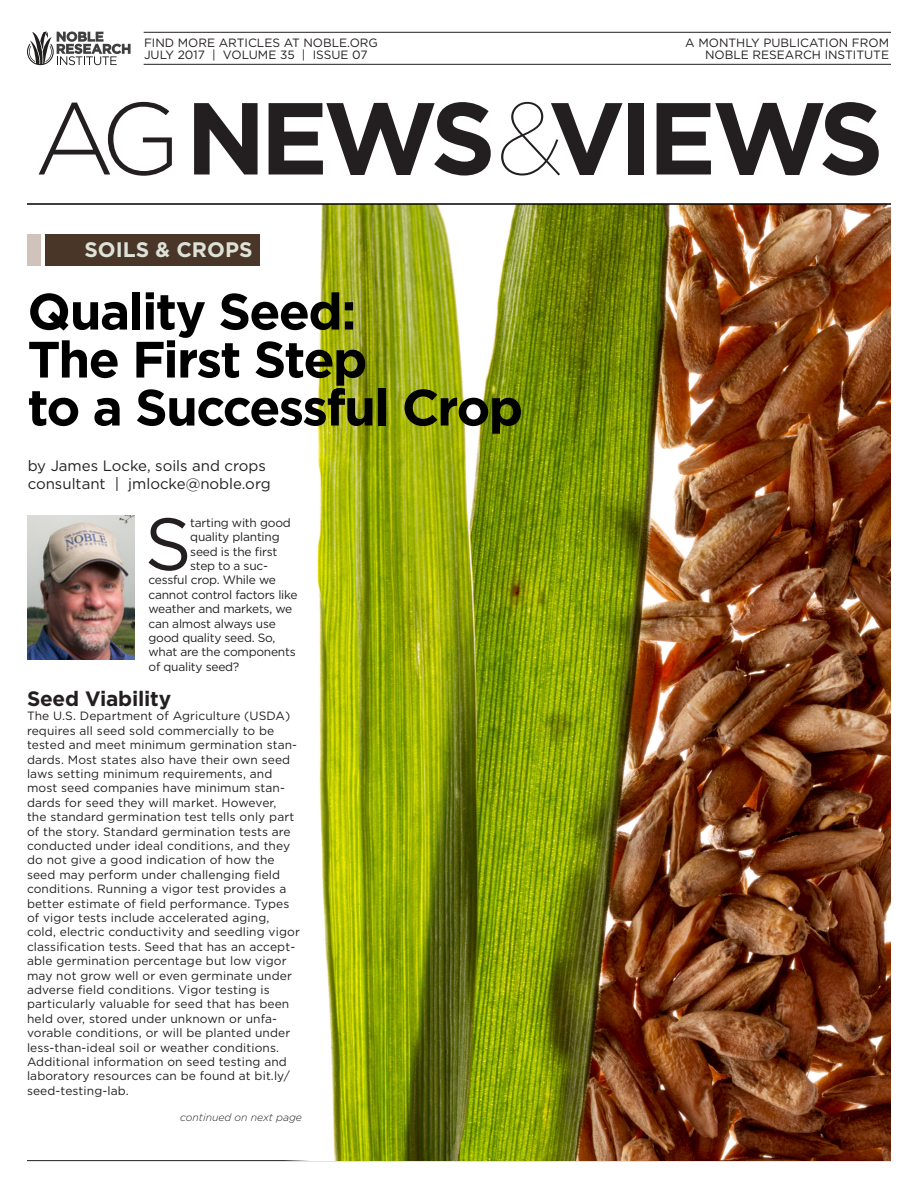
<style>
.page{position:relative;width:918px;height:1188px;background:#fff}
.page>*{position:absolute;margin:0;border:0;box-sizing:border-box;transform-origin:0 0}
.t1{font:700 102px "Gotham";letter-spacing:-.06em;color:#231f20}
.t2{font:73.65px "Gotham";color:#231f20}
.t3{font:700 51px/48px "Gotham";letter-spacing:-.035em;color:#000}
.t4{font:700 21px "Gotham";color:#dee2d8}
.t5{font:700 20.85px "Gotham";letter-spacing:-.01em;color:#231f20}
.t6{font:15px/18px "Gotham";color:#231f20}
.t7{font:12px/14.4px "Gotham";letter-spacing:.01em;color:#231f20}
.t8{font:12px "Gotham";letter-spacing:-.02em;color:#231f20}
.t9{font:12px "Gotham";letter-spacing:-.025em;color:#231f20}
.t10{font:italic 300 10.5px "Gotham";color:#231f20}
.s1{font-weight:300}
.s2{font-weight:100}
</style>
<div class="page">
<hr style="left:27px;top:1160px;width:864px;height:1px;background:#231f20">
<svg style="left:27px;top:31px;width:104px;height:34px"></svg>
<hr style="left:144px;top:64px;width:747px;height:1px;background:#231f20">
<hr style="left:144px;top:32px;width:747px;height:1px;background:#231f20">
<img style="left:277px;top:205px;width:614px;height:956px">
<hr style="left:27px;top:203px;width:864px;height:2px;background:#000">
<div style="left:45px;top:234px;width:215px;height:31px;background:#4a3628"></div>
<div style="left:27px;top:234px;width:13px;height:31px;background:#cfc3bc"></div>
<img style="left:27px;top:516px;width:108px;height:144px">
<p class="t7" style="left:144px;top:36px;width:236px;line-height:12px">FIND MORE ARTICLES AT NOBLE.ORG<br>JULY 2017 | VOLUME 35 | ISSUE 07</p>
<p class="t7" style="left:685px;top:36px;width:205px;line-height:12px;text-align:right">A MONTHLY PUBLICATION FROM<br>NOBLE RESEARCH INSTITUTE</p>
<h1 class="t1" style="left:34px;top:71px;width:851px"><span class="s1">AG</span>NEWS<span class="s2">&amp;</span>VIEWS</h1>
<h3 class="t4" style="left:84px;top:236px;width:170px">SOILS &amp; CROPS</h3>
<h3 class="t3" style="left:27px;top:287px;width:497px">Quality Seed:<br>The First Step<br>to a Successful Crop</h3>
<p class="t6" style="left:28px;top:456px;width:245px">by James Locke, soils and crops consultant | jmlocke@noble.org</p>
<h2 class="t2" style="left:145px;top:497px;width:49px">S</h2>
<p class="t8" style="left:190px;top:515px;width:102px">tarting with good</p>
<p class="t8" style="left:190px;top:529px;width:91px">quality planting</p>
<p class="t8" style="left:190px;top:544px;width:88px">seed is the first</p>
<p class="t9" style="left:190px;top:558px;width:79px">step to a suc-</p>
<p class="t8" style="left:148px;top:573px;width:129px">cessful crop. While we</p>
<p class="t8" style="left:148px;top:587px;width:151px">cannot control factors like</p>
<p class="t8" style="left:148px;top:601px;width:145px">weather and markets, we</p>
<p class="t8" style="left:148px;top:616px;width:129px">can almost always use</p>
<p class="t8" style="left:148px;top:630px;width:128px">good quality seed. So,</p>
<p class="t8" style="left:148px;top:645px;width:149px">what are the components</p>
<p class="t8" style="left:148px;top:659px;width:92px">of quality seed?</p>
<h3 class="t5" style="left:27px;top:685px;width:146px">Seed Viability</h3>
<p class="t7" style="left:27px;top:709px;width:274px">The U.S. Department of Agriculture (USDA) requires all seed sold commercially to be tested and meet minimum germination stan&shy;dards. Most states also have their own seed laws setting minimum requirements, and most seed companies have minimum stan&shy;dards for seed they will market. However,<br>the standard germination test tells only part of the story. Standard germination tests are conducted under ideal conditions, and they do not give a good indication of how the seed may perform under challenging field conditions. Running a vigor test provides a better estimate of field performance. Types of vigor tests include accelerated aging, cold, electric conductivity and seedling vigor classification tests. Seed that has an accept&shy;able germination percentage but low vigor may not grow well or even germinate under adverse field conditions. Vigor testing is particularly valuable for seed that has been held over, stored under unknown or unfa&shy;vorable conditions, or will be planted under less-than-ideal soil or weather conditions.<br>Additional information on seed testing and laboratory resources can be found at bit.ly/ seed-testing-lab.</p>
<p class="t10" style="left:180px;top:1110px;width:124px">continued on next page</p>
</div>
